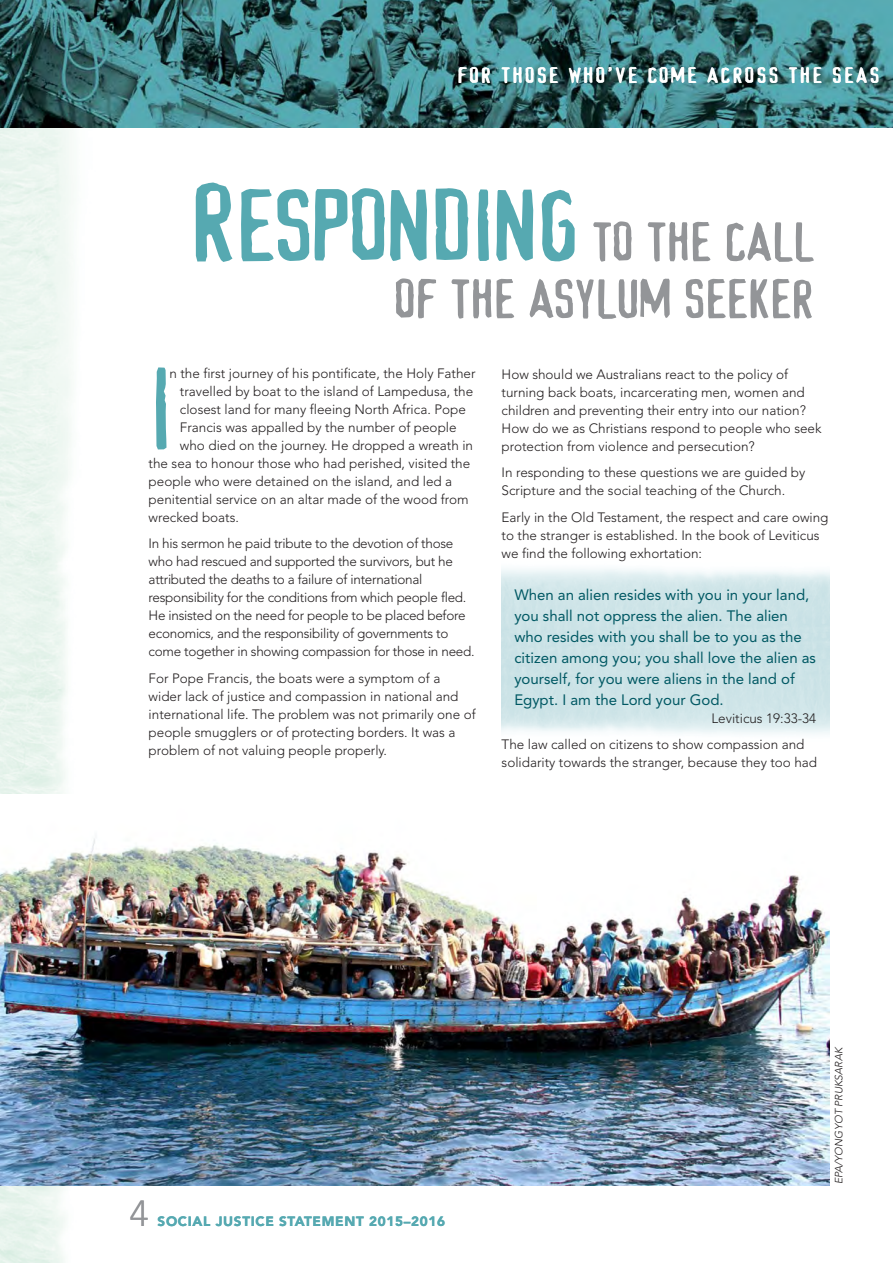
<style>
.page{position:relative;width:893px;height:1263px;background:#fff}
.page>*{position:absolute;margin:0;border:0;box-sizing:border-box;transform-origin:0 0}
.t1{font:102px "Device";color:#56a9b1}
.t2{font:99px "Device";color:#56a9b1;scale:1.2 1}
.t3{font:54px "Device";color:#939598;scale:1.2 1}
.t4{font:300 36px "Avenir";color:#939598}
.t5{font:19.5px "Device";letter-spacing:.1em;color:#fff;scale:1.3 1}
.t6{font:15px/21px "Avenir";color:#005863}
.t7{font:300 13.5px/18px "Avenir";color:#231f20}
.t8{font:300 13.5px/18px "Avenir";letter-spacing:-.02em;color:#231f20}
.t9{font:900 13.5px "Avenir";letter-spacing:.05em;color:#56a9b1}
.t10{font:300 10.5px "Avenir";color:#231f20}
.s1{font-size:54px;color:#939598}
</style>
<div class="page">
<img style="left:0;top:0;width:892px;height:128px">
<img style="left:0;top:831px;width:829px;height:355px">
<h3 class="t5" style="left:457px;top:65px;width:326px">FOR THOSE WHO’VE COME ACROSS THE SEAS</h3>
<h2 class="t2" style="left:187px;top:169px;width:523px">Responding <span class="s1">to the call</span></h2>
<h3 class="t3" style="left:393px;top:268px;width:351px">of the asylum seeker</h3>
<h1 class="t1" style="left:149px;top:355px;width:22px">I</h1>
<p class="t7" style="left:169px;top:365px;width:308px">n the first journey of his pontificate, the Holy Father</p>
<p class="t7" style="left:180px;top:383px;width:295px">travelled by boat to the island of Lampedusa, the</p>
<p class="t7" style="left:180px;top:401px;width:287px">closest land for many fleeing North Africa. Pope</p>
<p class="t7" style="left:180px;top:419px;width:278px">Francis was appalled by the number of people</p>
<p class="t7" style="left:180px;top:437px;width:295px">who died on the journey. He dropped a wreath in</p>
<p class="t7" style="left:149px;top:455px;width:323px">the sea to honour those who had perished, visited the</p>
<p class="t7" style="left:149px;top:473px;width:305px">people who were detained on the island, and led a</p>
<p class="t7" style="left:149px;top:491px;width:321px">penitential service on an altar made of the wood from</p>
<p class="t7" style="left:149px;top:509px;width:92px">wrecked boats.</p>
<p class="t8" style="left:149px;top:536px;width:327px">In his sermon he paid tribute to the devotion of those who had rescued and supported the survivors, but he attributed the deaths to a failure of international responsibility for the conditions from which people fled.<br>He insisted on the need for people to be placed before economics, and the responsibility of governments to come together in showing compassion for those in need.</p>
<p class="t7" style="left:149px;top:670px;width:329px">For Pope Francis, the boats were a symptom of a wider lack of justice and compassion in national and international life. The problem was not primarily one of people smugglers or of protecting borders. It was a problem of not valuing people properly.</p>
<p class="t7" style="left:502px;top:366px;width:321px">How should we Australians react to the policy of turning back boats, incarcerating men, women and children and preventing their entry into our nation?<br>How do we as Christians respond to people who seek protection from violence and persecution?</p>
<p class="t7" style="left:502px;top:465px;width:305px">In responding to these questions we are guided by<br>Scripture and the social teaching of the Church.</p>
<p class="t7" style="left:502px;top:509px;width:328px">Early in the Old Testament, the respect and care owing to the stranger is established. In the book of Leviticus we find the following exhortation:</p>
<p class="t6" style="left:514px;top:585px;width:303px">When an alien resides with you in your land, you shall not oppress the alien. The alien who resides with you shall be to you as the citizen among you; you shall love the alien as yourself, for you were aliens in the land of Egypt. I am the Lord your God.</p>
<p class="t7" style="left:502px;top:706px;width:316px;line-height:26.5px;text-indent:210px">Leviticus 19:33-34<br>The law called on citizens to show compassion and</p>
<p class="t7" style="left:502px;top:755px;width:317px">solidarity towards the stranger, because they too had</p>
<h3 class="t4" style="left:130px;top:1199px;width:20px">4</h3>
<p class="t9" style="left:158px;top:1216px;width:289px">SOCIAL JUSTICE STATEMENT 2015–2016</p>
<p class="t10" style="left:834px;top:1184px;width:140px;rotate:-90deg">EPA/YONGYOT PRUKSARAK</p>
</div>
